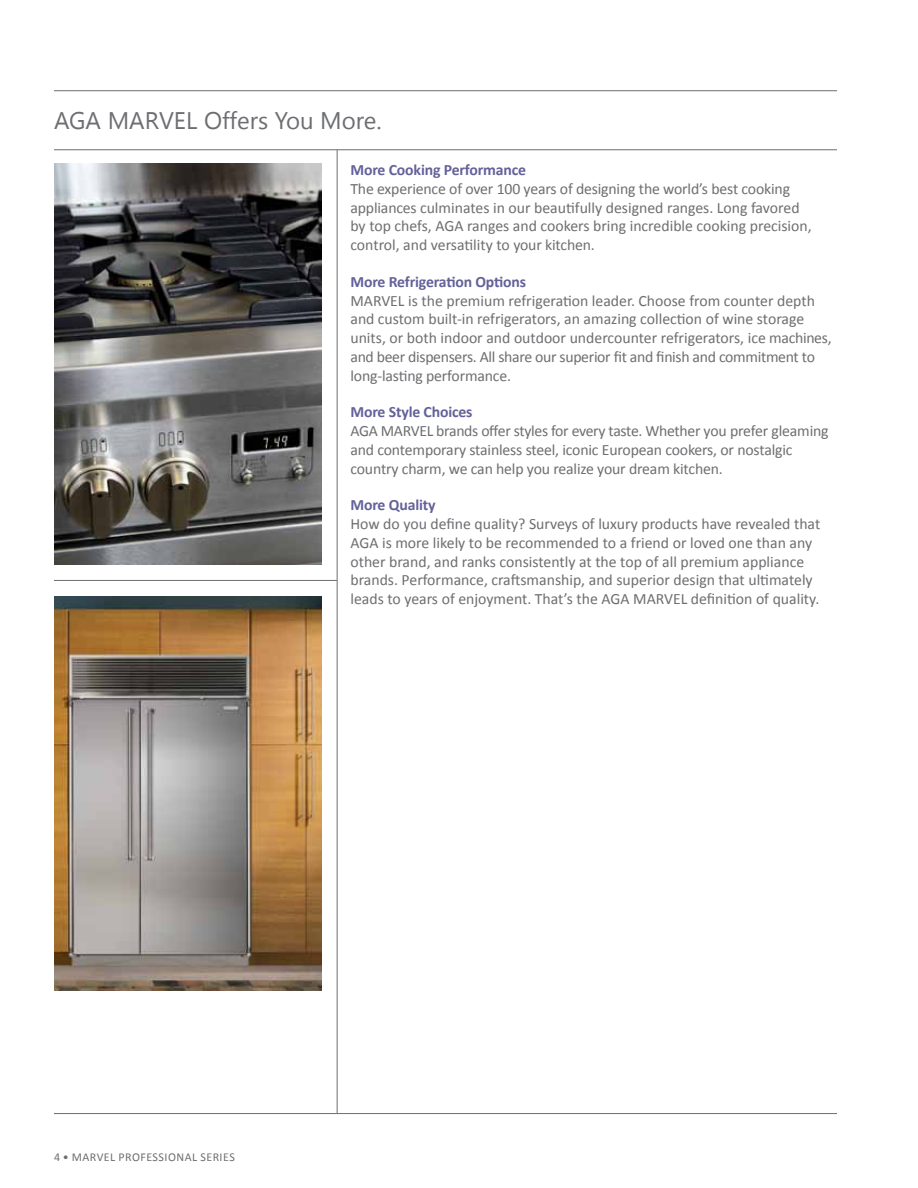
<style>
.page{position:relative;width:918px;height:1188px;background:#fff}
.page>*{position:absolute;margin:0;border:0;box-sizing:border-box;transform-origin:0 0}
.t1{font:24px "Segoe UI";color:#6d6e71}
.t2{font:15.75px/18.8px "Calibri";letter-spacing:-.01em;color:#6d6e71}
.t3{font:700 15.75px "Calibri";letter-spacing:-.01em;color:#63619a}
.t4{font:12px "Calibri";letter-spacing:.04em;color:#6d6e71}
</style>
<div class="page">
<hr style="left:337px;top:150px;width:1px;height:964px;background:#6d6e71">
<hr style="left:54px;top:90px;width:783px;height:1px;background:#6d6e71">
<hr style="left:54px;top:580px;width:283px;height:1px;background:#6d6e71">
<hr style="left:54px;top:150px;width:783px;height:1px;background:#6d6e71">
<img style="left:54px;top:596px;width:268px;height:395px">
<hr style="left:54px;top:1113px;width:783px;height:1px;background:#6d6e71">
<img style="left:54px;top:163px;width:268px;height:402px">
<h1 class="t1" style="left:54px;top:103px;width:329px">AGA MARVEL Offers You More.</h1>
<p class="t3" style="left:350px;top:160px;width:177px">More Cooking Performance</p>
<p class="t2" style="left:350px;top:179px;width:463px">The experience of over 100 years of designing the world’s best cooking appliances culminates in our beautifully designed ranges. Long favored by top chefs, AGA ranges and cookers bring incredible cooking precision, control, and versatility to your kitchen.</p>
<p class="t3" style="left:350px;top:272px;width:177px">More Refrigeration Options</p>
<p class="t2" style="left:350px;top:291px;width:483px">MARVEL is the premium refrigeration leader. Choose from counter depth and custom built-in refrigerators, an amazing collection of wine storage units, or both indoor and outdoor undercounter refrigerators, ice machines, and beer dispensers. All share our superior fit and finish and commitment to long-lasting performance.</p>
<p class="t3" style="left:350px;top:402px;width:124px">More Style Choices</p>
<p class="t2" style="left:350px;top:422px;width:480px">AGA MARVEL brands offer styles for every taste. Whether you prefer gleaming and contemporary stainless steel, iconic European cookers, or nostalgic country charm, we can help you realize your dream kitchen.</p>
<p class="t3" style="left:350px;top:495px;width:87px">More Quality</p>
<p class="t2" style="left:350px;top:515px;width:471px">How do you define quality? Surveys of luxury products have revealed that AGA is more likely to be recommended to a friend or loved one than any other brand, and ranks consistently at the top of all premium appliance brands. Performance, craftsmanship, and superior design that ultimately leads to years of enjoyment. That’s the AGA MARVEL definition of quality.</p>
<p class="t4" style="left:54px;top:1149px;width:182px">4 • MARVEL PROFESSIONAL SERIES</p>
</div>
